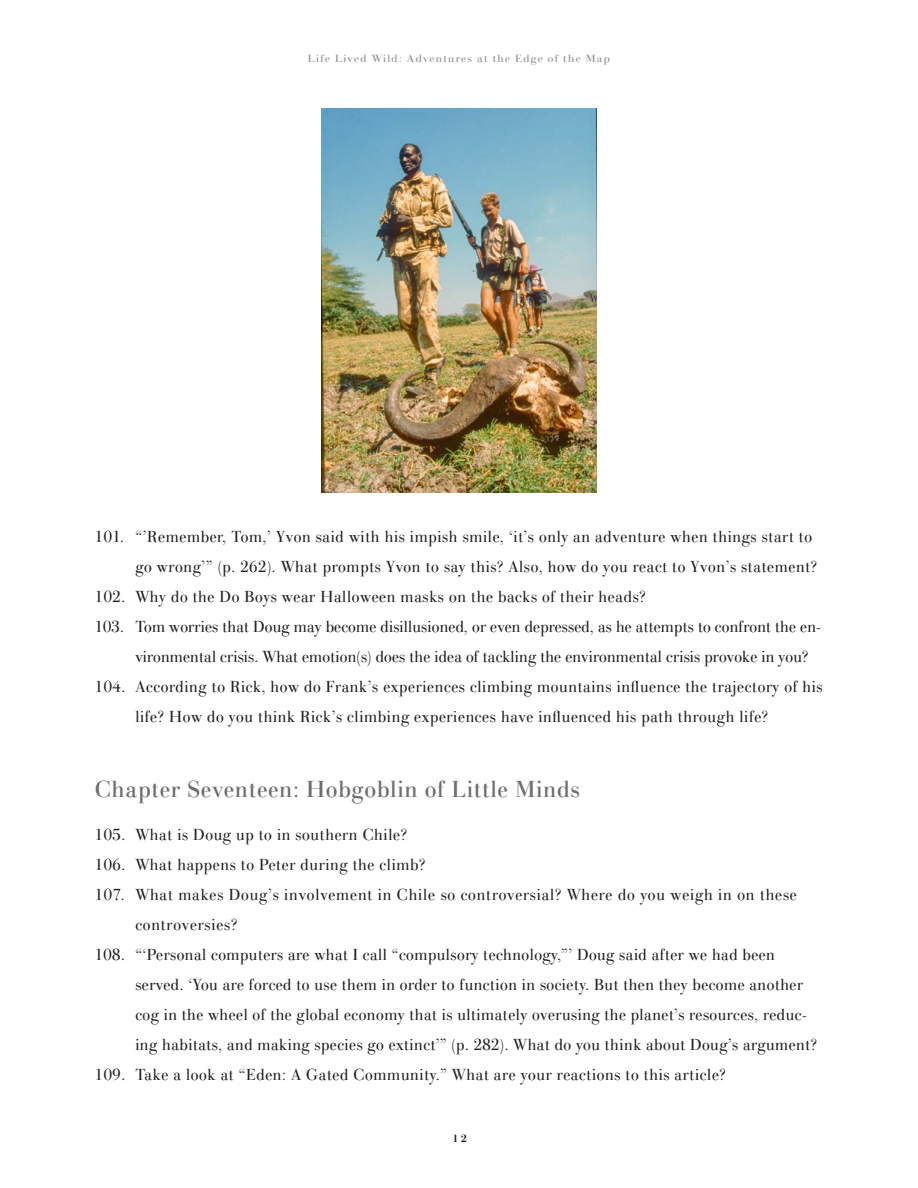
<style>
.page{position:relative;width:918px;height:1188px;background:#fff}
.page>*{position:absolute;margin:0;border:0;box-sizing:border-box;transform-origin:0 0}
.t1{font:24px "Gianotten LT Pro";letter-spacing:-.005em;color:#6d6e71}
.t2{font:300 16.5px "Gianotten LT Pro";color:#231f20}
.t3{font:300 16.5px "Gianotten LT Pro";letter-spacing:-.03em;color:#231f20}
.t4{font:10.8px "Gianotten LT Pro";letter-spacing:.05em;color:#939598;scale:1.11 1}
.t5{font:700 10.8px "Gianotten LT Pro";color:#231f20}
</style>
<div class="page">
<img style="left:322px;top:108px;width:274px;height:384px">
<p class="t4" style="left:308px;top:52px;width:274px">Life Lived Wild: Adventures at the Edge of the Map</p>
<p class="t2" style="left:94px;top:527px;width:720px">101. “’Remember, Tom,’ Yvon said with his impish smile, ‘it’s only an adventure when things start to</p>
<p class="t2" style="left:135px;top:557px;width:684px">go wrong’” (p. 262). What prompts Yvon to say this? Also, how do you react to Yvon’s statement?</p>
<p class="t2" style="left:94px;top:587px;width:553px">102. Why do the Do Boys wear Halloween masks on the backs of their heads?</p>
<p class="t3" style="left:94px;top:617px;width:728px">103. Tom worries that Doug may become disillusioned, or even depressed, as he attempts to confront the en-</p>
<p class="t3" style="left:135px;top:647px;width:675px">vironmental crisis. What emotion(s) does the idea of tackling the environmental crisis provoke in you?</p>
<p class="t2" style="left:94px;top:677px;width:730px">104. According to Rick, how do Frank’s experiences climbing mountains influence the trajectory of his</p>
<p class="t2" style="left:135px;top:707px;width:635px">life? How do you think Rick’s climbing experiences have influenced his path through life?</p>
<h1 class="t1" style="left:94px;top:774px;width:487px">Chapter Seventeen: Hobgoblin of Little Minds</h1>
<p class="t2" style="left:94px;top:824px;width:314px">105. What is Doug up to in southern Chile?</p>
<p class="t2" style="left:94px;top:854px;width:333px">106. What happens to Peter during the climb?</p>
<p class="t2" style="left:94px;top:884px;width:704px">107. What makes Doug’s involvement in Chile so controversial? Where do you weigh in on these</p>
<p class="t2" style="left:135px;top:914px;width:104px">controversies?</p>
<p class="t2" style="left:94px;top:944px;width:682px">108. “‘Personal computers are what I call “compulsory technology,”’ Doug said after we had been</p>
<p class="t2" style="left:135px;top:974px;width:670px">served. ‘You are forced to use them in order to function in society. But then they become another</p>
<p class="t2" style="left:135px;top:1004px;width:674px">cog in the wheel of the global economy that is ultimately overusing the planet’s resources, reduc-</p>
<p class="t2" style="left:135px;top:1034px;width:684px">ing habitats, and making species go extinct’” (p. 282). What do you think about Doug’s argument?</p>
<p class="t2" style="left:94px;top:1064px;width:633px">109. Take a look at “Eden: A Gated Community.” What are your reactions to this article?</p>
<p class="t5" style="left:452px;top:1131px;width:16px">12</p>
</div>
